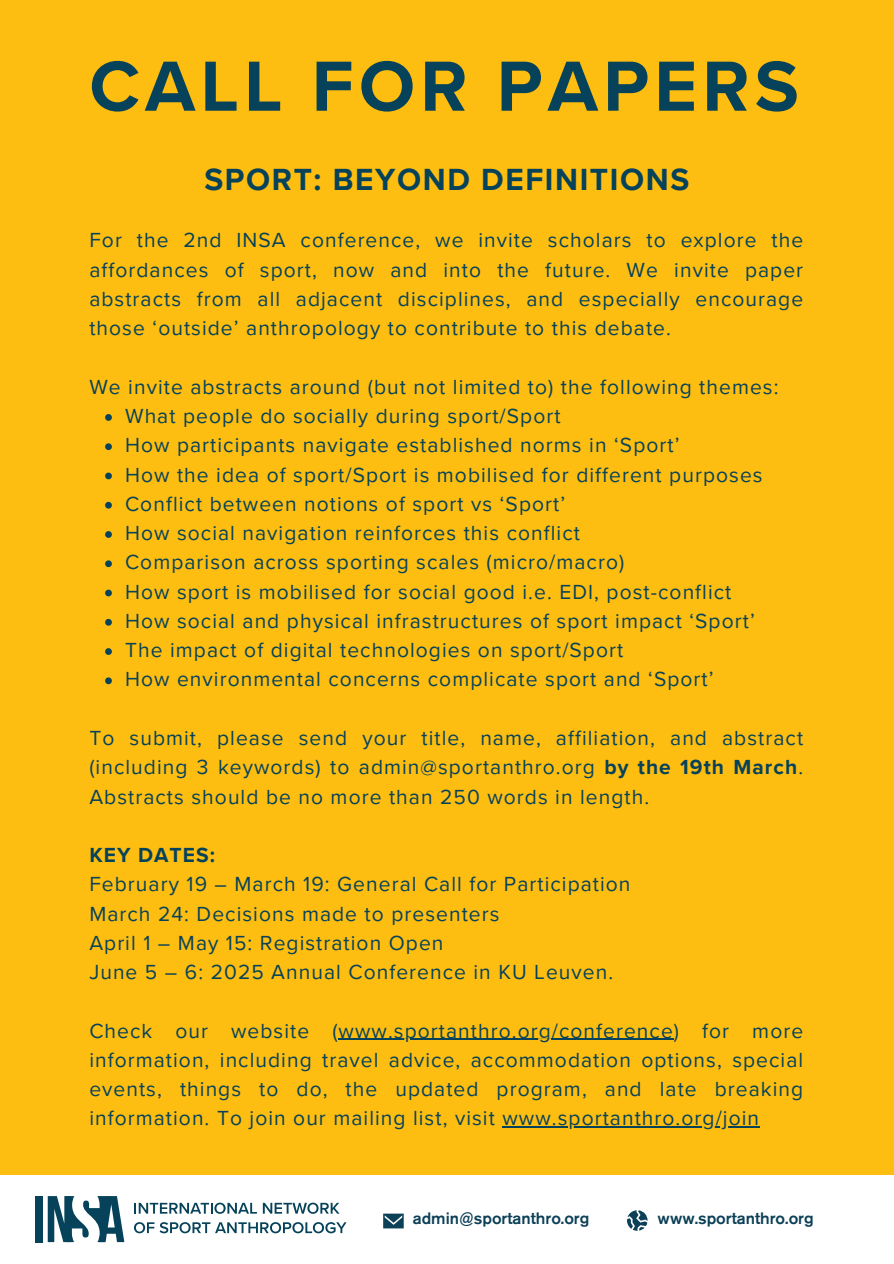
<style>
.page{position:relative;width:894px;height:1264px;background:#fff}
.page>*{position:absolute;margin:0;border:0;box-sizing:border-box;transform-origin:0 0}
.t1{font:700 73.5px "Proxima Nova";letter-spacing:.07em;color:#064259}
.t2{font:700 31.5px "Proxima Nova";letter-spacing:.05em;color:#064259}
.t3{font:21px/29.2px "Proxima Nova";letter-spacing:.05em;color:#064259;text-align:justify}
.t4{font:500 16.5px "Akzidenz Grotesk Pro";color:#0c4057}
.s1{font-weight:700}
</style>
<div class="page">
<div style="left:0;top:0;width:893px;height:1263px;background:#febd11"></div>
<div style="left:0;top:1174px;width:893px;height:89px;background:#fff"></div>
<svg style="left:627px;top:1210px;width:20px;height:20px"></svg>
<svg style="left:383px;top:1213px;width:20px;height:15px"></svg>
<svg style="left:134px;top:1202px;width:123px;height:11px"></svg>
<svg style="left:263px;top:1202px;width:76px;height:11px"></svg>
<svg style="left:134px;top:1222px;width:20px;height:11px"></svg>
<svg style="left:160px;top:1222px;width:186px;height:11px"></svg>
<div style="left:35px;top:1196px;width:7px;height:45px;background:#064259"></div>
<svg style="left:48px;top:1196px;width:76px;height:45px"></svg>
<svg style="left:105px;top:414px;width:7px;height:7px"></svg>
<svg style="left:105px;top:443px;width:7px;height:7px"></svg>
<svg style="left:105px;top:472px;width:7px;height:7px"></svg>
<svg style="left:105px;top:502px;width:7px;height:6px"></svg>
<svg style="left:105px;top:531px;width:7px;height:7px"></svg>
<svg style="left:105px;top:560px;width:7px;height:7px"></svg>
<svg style="left:105px;top:589px;width:7px;height:7px"></svg>
<svg style="left:105px;top:619px;width:7px;height:6px"></svg>
<svg style="left:105px;top:648px;width:7px;height:7px"></svg>
<svg style="left:105px;top:677px;width:7px;height:7px"></svg>
<hr style="left:338px;top:1038px;width:335px;height:1px;background:#064259">
<hr style="left:502px;top:1126px;width:258px;height:1px;background:#064259">
<h1 class="t1" style="left:89px;top:43px;width:710px">CALL FOR PAPERS</h1>
<h3 class="t2" style="left:204px;top:160px;width:486px">SPORT: BEYOND DEFINITIONS</h3>
<p class="t3" style="left:89px;top:226px;width:715px">For the 2nd INSA conference, we invite scholars to explore the affordances of sport, now and into the future. We invite paper abstracts from all adjacent disciplines, and especially encourage those ‘outside’ anthropology to contribute to this debate.</p>
<p class="t3" style="left:89px;top:372px;width:690px">We invite abstracts around (but not limited to) the following themes:</p>
<p class="t3" style="left:125px;top:402px;width:437px">What people do socially during sport/Sport</p>
<p class="t3" style="left:125px;top:431px;width:556px">How participants navigate established norms in ‘Sport’</p>
<p class="t3" style="left:125px;top:460px;width:639px">How the idea of sport/Sport is mobilised for different purposes</p>
<p class="t3" style="left:125px;top:489px;width:441px">Conflict between notions of sport vs ‘Sport’</p>
<p class="t3" style="left:125px;top:519px;width:456px">How social navigation reinforces this conflict</p>
<p class="t3" style="left:125px;top:548px;width:500px">Comparison across sporting scales (micro/macro)</p>
<p class="t3" style="left:125px;top:577px;width:607px">How sport is mobilised for social good i.e. EDI, post-conflict</p>
<p class="t3" style="left:125px;top:606px;width:631px">How social and physical infrastructures of sport impact ‘Sport’</p>
<h3 class="t3" style="left:125px;top:636px;width:499px">The impact of digital technologies on sport/Sport</h3>
<h3 class="t3" style="left:125px;top:665px;width:590px">How environmental concerns complicate sport and ‘Sport’</h3>
<h3 class="t3" style="left:89px;top:723px;width:715px">To submit, please send your title, name, affiliation, and abstract (including 3 keywords) to admin@sportanthro.org <span class="s1">by the 19th March</span>.<br>Abstracts should be no more than 250 words in length.</h3>
<p class="t3" style="left:89px;top:840px;width:542px;text-align:left"><span class="s1">KEY DATES:<br></span>February 19 – March 19: General Call for Participation March 24: Decisions made to presenters<br>April 1 – May 15: Registration Open<br>June 5 – 6: 2025 Annual Conference in KU Leuven.</p>
<p class="t3" style="left:89px;top:1016px;width:715px">Check our website (www.sportanthro.org/conference) for more</p>
<p class="t3" style="left:89px;top:1045px;width:715px">information, including travel advice, accommodation options, special events, things to do, the updated program, and late breaking information. To join our mailing list, visit www.sportanthro.org/join</p>
<h3 class="t4" style="left:412px;top:1211px;width:178px">admin@sportanthro.org</h3>
<h2 class="t4" style="left:657px;top:1211px;width:157px">www.sportanthro.org</h2>
</div>
